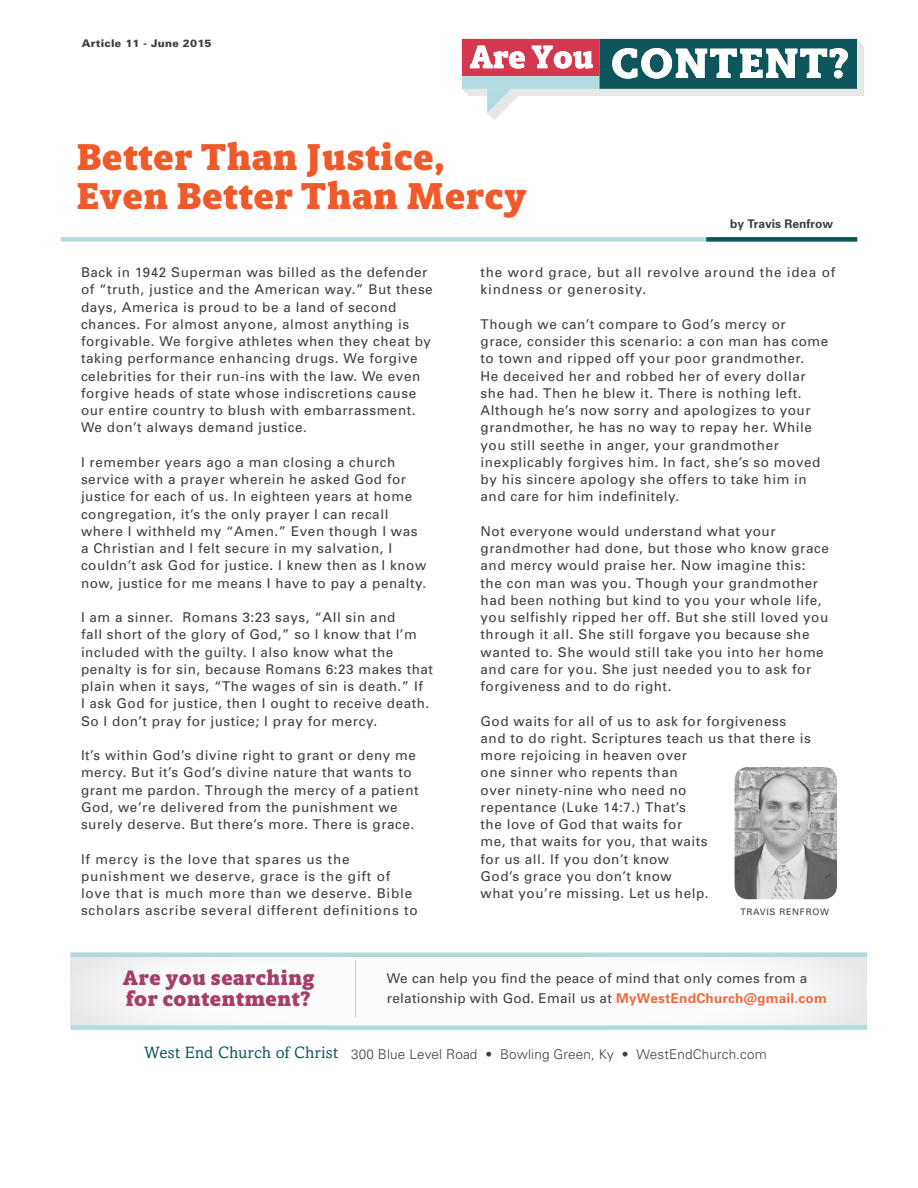
<style>
.page{position:relative;width:918px;height:1188px;background:#fff}
.page>*{position:absolute;margin:0;border:0;box-sizing:border-box;transform-origin:0 0}
.t1{font:900 37.5px "Berlingske Slab";letter-spacing:.025em;color:#f05929}
.t2{font:900 21px "Berlingske Slab";letter-spacing:.03em;color:#a53e6a}
.t3{font:16.5px "Amasis MT Std";letter-spacing:.02em;color:#0d575c}
.t4{font:13.5px/17.2px "Univers";letter-spacing:.04em;color:#3e3e3f}
.t5{font:13.5px/17.2px "Univers";letter-spacing:.06em;color:#3e3e3f}
.t6{font:13.5px/19.5px "Univers";letter-spacing:.02em;color:#3e3e3f}
.t7{font:300 13.5px "Univers";letter-spacing:.01em;color:#3e3e3f}
.t8{font:700 12px "Univers";color:#3e3e3f}
.t9{font:900 10.5px "Univers";letter-spacing:.025em;color:#3e3e3f}
.t10{font:9px "Univers";letter-spacing:.075em;color:#3e3e3f}
.s1{font-weight:700;color:#f16a3e}
</style>
<div class="page">
<hr style="left:71px;top:953px;width:796px;height:4px;background:#b0dbe0">
<div style="left:71px;top:1025px;width:796px;height:5px;background:#b0dbe0"></div>
<hr style="left:355px;top:960px;width:1px;height:58px;background:#b0dbe0">
<div style="left:61px;top:237px;width:796px;height:5px;background:#b0dbe0"></div>
<div style="left:706px;top:237px;width:151px;height:5px;background:#0d575c"></div>
<svg style="left:462px;top:39px;width:402px;height:81px"></svg>
<img style="left:735px;top:767px;width:102px;height:132px">
<p class="t9" style="left:82px;top:37px;width:131px">Article 11 - June 2015</p>
<p class="t1" style="left:77px;top:129px;width:369px">Better Than Justice,</p>
<p class="t1" style="left:77px;top:168px;width:451px">Even Better Than Mercy</p>
<p class="t8" style="left:730px;top:216px;width:104px">by Travis Renfrow</p>
<p class="t4" style="left:81px;top:264px;width:353px">Back in 1942 Superman was billed as the defender of “truth, justice and the American way.” But these days, America is proud to be a land of second chances. For almost anyone, almost anything is forgivable. We forgive athletes when they cheat by taking performance enhancing drugs. We forgive celebrities for their run-ins with the law. We even forgive heads of state whose indiscretions cause our entire country to blush with embarrassment.<br>We don’t always demand justice.</p>
<p class="t4" style="left:81px;top:453px;width:347px">I remember years ago a man closing a church service with a prayer wherein he asked God for justice for each of us. In eighteen years at home congregation, it’s the only prayer I can recall where I withheld my “Amen.” Even though I was a Christian and I felt secure in my salvation, I couldn’t ask God for justice. I knew then as I know now, justice for me means I have to pay a penalty.</p>
<p class="t4" style="left:81px;top:609px;width:354px">I am a sinner. Romans 3:23 says, “All sin and<br>fall short of the glory of God,” so I know that I’m included with the guilty. I also know what the penalty is for sin, because Romans 6:23 makes that plain when it says, “The wages of sin is death.” If<br>I ask God for justice, then I ought to receive death.<br>So I don’t pray for justice; I pray for mercy.</p>
<p class="t4" style="left:81px;top:747px;width:339px">It’s within God’s divine right to grant or deny me mercy. But it’s God’s divine nature that wants to grant me pardon. Through the mercy of a patient God, we’re delivered from the punishment we surely deserve. But there’s more. There is grace.</p>
<p class="t5" style="left:81px;top:850px;width:338px">If mercy is the love that spares us the punishment we deserve, grace is the gift of love that is much more than we deserve. Bible scholars ascribe several different definitions to</p>
<p class="t5" style="left:481px;top:264px;width:356px">the word grace, but all revolve around the idea of kindness or generosity.</p>
<p class="t4" style="left:481px;top:315px;width:349px">Though we can’t compare to God’s mercy or grace, consider this scenario: a con man has come to town and ripped off your poor grandmother.<br>He deceived her and robbed her of every dollar she had. Then he blew it. There is nothing left.<br>Although he’s now sorry and apologizes to your grandmother, he has no way to repay her. While you still seethe in anger, your grandmother inexplicably forgives him. In fact, she’s so moved by his sincere apology she offers to take him in and care for him indefinitely.</p>
<p class="t4" style="left:481px;top:522px;width:350px">Not everyone would understand what your grandmother had done, but those who know grace and mercy would praise her. Now imagine this: the con man was you. Though your grandmother had been nothing but kind to you your whole life, you selfishly ripped her off. But she still loved you through it all. She still forgave you because she wanted to. She would still take you into her home and care for you. She just needed you to ask for forgiveness and to do right.</p>
<p class="t4" style="left:481px;top:712px;width:332px">God waits for all of us to ask for forgiveness and to do right. Scriptures teach us that there is more rejoicing in heaven over<br>one sinner who repents than<br>over ninety-nine who need no<br>repentance (Luke 14:7.) That’s<br>the love of God that waits for<br>me, that waits for you, that waits<br>for us all. If you don’t know<br>God’s grace you don’t know<br>what you’re missing. Let us help.</p>
<p class="t10" style="left:740px;top:907px;width:90px">TRAVIS RENFROW</p>
<p class="t2" style="left:123px;top:962px;width:193px">Are you searching</p>
<p class="t2" style="left:126px;top:983px;width:186px">for contentment?</p>
<p class="t6" style="left:387px;top:969px;width:441px">We can help you find the peace of mind that only comes from a relationship with God. Email us at <span class="s1">MyWestEndChurch@gmail.com</span></p>
<p class="t3" style="left:144px;top:1043px;width:196px">West End Church of Christ</p>
<p class="t7" style="left:351px;top:1046px;width:417px">300 Blue Level Road • Bowling Green, Ky • WestEndChurch.com</p>
</div>
